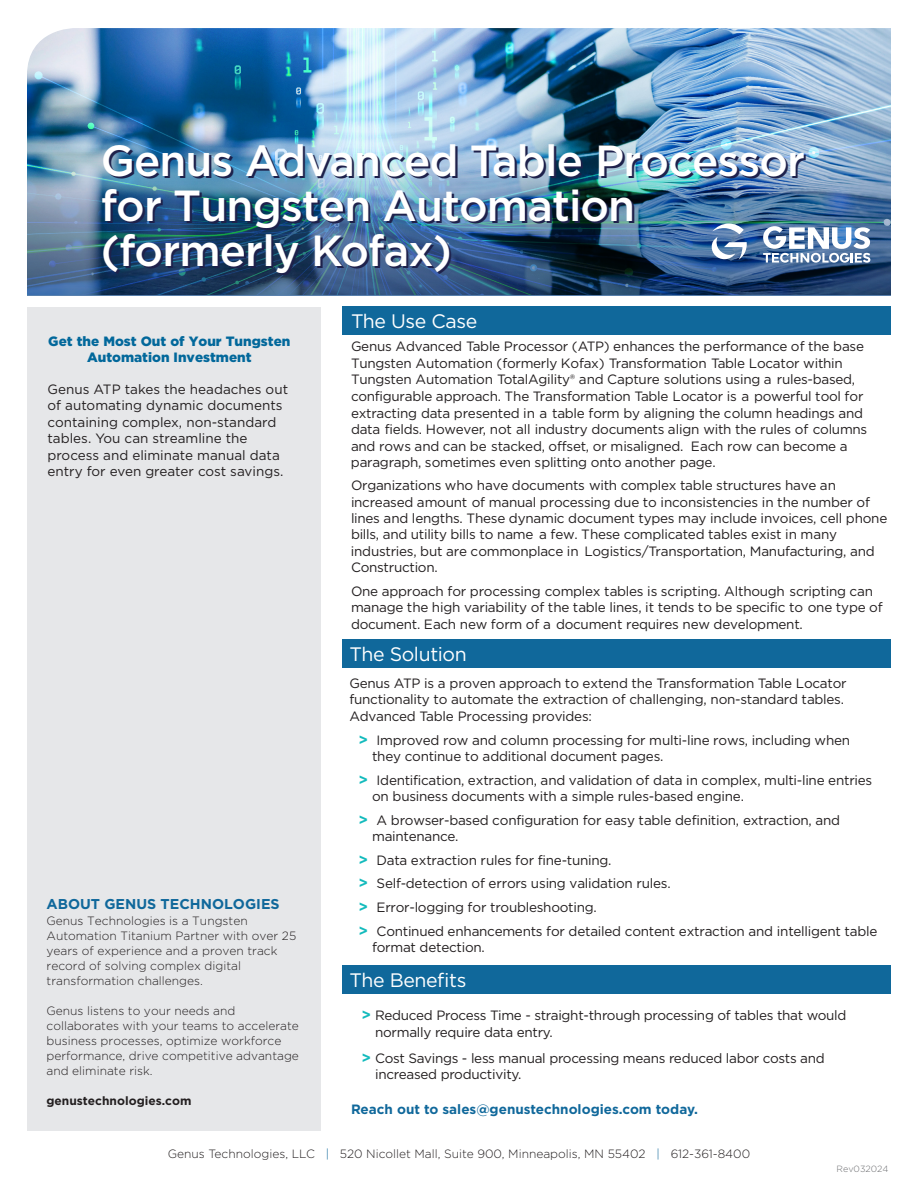
<style>
.page{position:relative;width:918px;height:1188px;background:#fff}
.page>*{position:absolute;margin:0;border:0;box-sizing:border-box;transform-origin:0 0}
.t1{font:500 43.5px/44.8px "Gotham";letter-spacing:-.02em;color:#fff}
.List_Paragraph{font:19.5px "Gotham";letter-spacing:-.02em;color:#fff}
.Section_Copy_Column{font:700 14.25px "Gotham";color:#10689b}
.List_Paragraph-2{font:13.5px/16.5px "Gotham";letter-spacing:-.02em;color:#231f20}
.List_Paragraph-3{font:13.5px/16.5px "Gotham";color:#231f20}
.t2{font:900 13.5px/16.2px "Gotham";color:#02689b;text-align:center}
.List_Paragraph-4{font:700 13.5px "Gotham";color:#10689b}
.Section_Copy_Column-2{font:300 12px/14.9px "Gotham";color:#231f20}
.Section_Copy_Column-3{font:700 12px "Gotham";color:#231f20}
.Section_Copy_Column-4{font:300 9px "Gotham";color:#6c6d70}
.s1{font-weight:700;font-size:15px;color:#14bbbd}
.s2{color:#10689b}
</style>
<div class="page">
<div style="left:342px;top:639px;width:549px;height:28px;background:#10689b"></div>
<div style="left:342px;top:965px;width:549px;height:28px;background:#10689b"></div>
<div style="left:342px;top:307px;width:549px;height:28px;background:#10689b"></div>
<img style="left:27px;top:28px;width:864px;height:90px">
<div style="left:27px;top:307px;width:294px;height:824px;background:#e6e7e9"></div>
<img style="left:27px;top:118px;width:864px;height:177px">
<svg style="left:712px;top:224px;width:37px;height:36px"></svg>
<svg style="left:763px;top:226px;width:107px;height:37px"></svg>
<h1 class="t1" style="left:101px;top:137px;width:706px">Genus Advanced Table Processor for Tungsten Automation (formerly Kofax)</h1>
<p class="t2" style="left:48px;top:333px;width:244px">Get the Most Out of Your Tungsten<br>Automation Investment</p>
<p class="List_Paragraph-3" style="left:48px;top:381px;width:242px">Genus ATP takes the headaches out of automating dynamic documents containing complex, non-standard tables. You can streamline the process and eliminate manual data entry for even greater cost savings.</p>
<p class="Section_Copy_Column" style="left:47px;top:896px;width:235px">ABOUT GENUS TECHNOLOGIES</p>
<p class="Section_Copy_Column-2" style="left:47px;top:913px;width:251px">Genus Technologies is a Tungsten Automation Titanium Partner with over 25 years of experience and a proven track record of solving complex digital transformation challenges.</p>
<p class="Section_Copy_Column-2" style="left:47px;top:1003px;width:254px">Genus listens to your needs and collaborates with your teams to accelerate business processes, optimize workforce performance, drive competitive advantage and eliminate risk.</p>
<p class="Section_Copy_Column-3" style="left:47px;top:1094px;width:146px">genustechnologies.com</p>
<p class="List_Paragraph" style="left:351px;top:311px;width:128px">The Use Case</p>
<p class="List_Paragraph-2" style="left:351px;top:338px;width:518px">Genus Advanced Table Processor (ATP) enhances the performance of the base Tungsten Automation (formerly Kofax) Transformation Table Locator within Tungsten Automation TotalAgility® and Capture solutions using a rules-based, configurable approach. The Transformation Table Locator is a powerful tool for extracting data presented in a table form by aligning the column headings and data fields. However, not all industry documents align with the rules of columns and rows and can be stacked, offset, or misaligned. Each row can become a paragraph, sometimes even splitting onto another page.</p>
<p class="List_Paragraph-2" style="left:351px;top:477px;width:538px">Organizations who have documents with complex table structures have an increased amount of manual processing due to inconsistencies in the number of lines and lengths. These dynamic document types may include invoices, cell phone bills, and utility bills to name a few. These complicated tables exist in many industries, but are commonplace in Logistics/Transportation, Manufacturing, and Construction.</p>
<p class="List_Paragraph-2" style="left:351px;top:582px;width:533px">One approach for processing complex tables is scripting. Although scripting can manage the high variability of the table lines, it tends to be specific to one type of document. Each new form of a document requires new development.</p>
<p class="List_Paragraph" style="left:350px;top:644px;width:119px">The Solution</p>
<p class="List_Paragraph-2" style="left:350px;top:675px;width:499px">Genus ATP is a proven approach to extend the Transformation Table Locator functionality to automate the extraction of challenging, non-standard tables.<br>Advanced Table Processing provides:</p>
<p class="List_Paragraph-2" style="left:372px;top:732px;width:480px;line-height:16px;text-indent:-14px"><span class="s1">&gt;</span> Improved row and column processing for multi-line rows, including when they continue to additional document pages.</p>
<p class="List_Paragraph-2" style="left:372px;top:772px;width:502px;line-height:16px;text-indent:-14px"><span class="s1">&gt;</span> Identification, extraction, and validation of data in complex, multi-line entries on business documents with a simple rules-based engine.</p>
<p class="List_Paragraph-2" style="left:372px;top:812px;width:470px;line-height:16px;text-indent:-14px"><span class="s1">&gt;</span> A browser-based configuration for easy table definition, extraction, and maintenance.</p>
<p class="List_Paragraph-2" style="left:359px;top:848px;width:521px;line-height:23.9px"><span class="s1">&gt;</span> Data extraction rules for fine-tuning.<br><span class="s1">&gt;</span> Self-detection of errors using validation rules.<br><span class="s1">&gt;</span> Error-logging for troubleshooting.<br><span class="s1">&gt;</span> Continued enhancements for detailed content extraction and intelligent table</p>
<p class="List_Paragraph-2" style="left:372px;top:939px;width:114px">format detection.</p>
<p class="List_Paragraph" style="left:350px;top:970px;width:118px">The Benefits</p>
<p class="List_Paragraph-2" style="left:375px;top:1007px;width:473px;text-indent:-14px"><span class="s1">&gt;</span> Reduced Process Time - straight-through processing of tables that would normally require data entry.</p>
<p class="List_Paragraph-2" style="left:375px;top:1050px;width:451px;text-indent:-14px"><span class="s1">&gt;</span> Cost Savings - less manual processing means reduced labor costs and increased productivity.</p>
<p class="List_Paragraph-4" style="left:351px;top:1101px;width:348px">Reach out to sales@genustechnologies.com today.</p>
<p class="Section_Copy_Column-2" style="left:168px;top:1146px;width:584px">Genus Technologies, LLC <span class="s2">|</span> 520 Nicollet Mall, Suite 900, Minneapolis, MN 55402 <span class="s2">|</span> 612-361-8400</p>
<p class="Section_Copy_Column-4" style="left:837px;top:1163px;width:53px">Rev032024</p>
</div>
